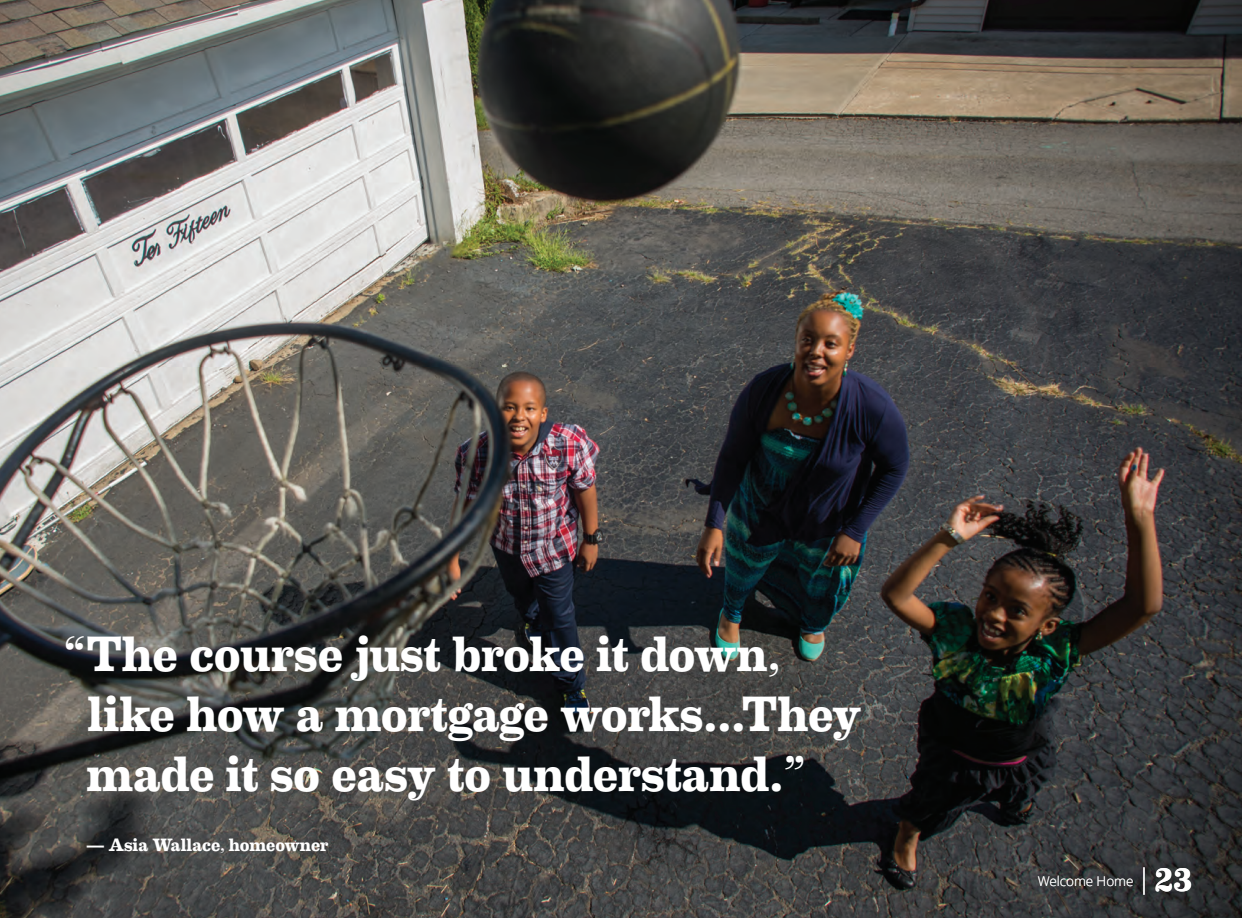
<style>
.page{position:relative;width:1242px;height:918px;background:#fff}
.page>*{position:absolute;margin:0;border:0;box-sizing:border-box;transform-origin:0 0}
.t1{font:700 49.8px/59.8px "Eames Century Modern";letter-spacing:-.01em;color:#fff}
.t2{font:700 18px "Eames Century Modern";letter-spacing:-.005em;color:#fff}
.t3{font:300 13.5px "Open Sans";color:#fff}
.s1{font-size:27px}
.s2{font-family:"Eames Century Modern";font-weight:700;font-size:32.4px}
</style>
<div class="page">
<img style="left:0;top:0;width:1242px;height:918px">
<p class="t1" style="left:86px;top:621px;width:777px;text-indent:-23px">“The course just broke it down, like how a mortgage works...They made it so easy to understand.”</p>
<p class="t2" style="left:86px;top:831px;width:244px">— Asia Wallace, homeowner</p>
<p class="t3" style="left:1038px;top:872px;width:156px">Welcome Home <span class="s1">|</span><span class="s2">23</span></p>
</div>
